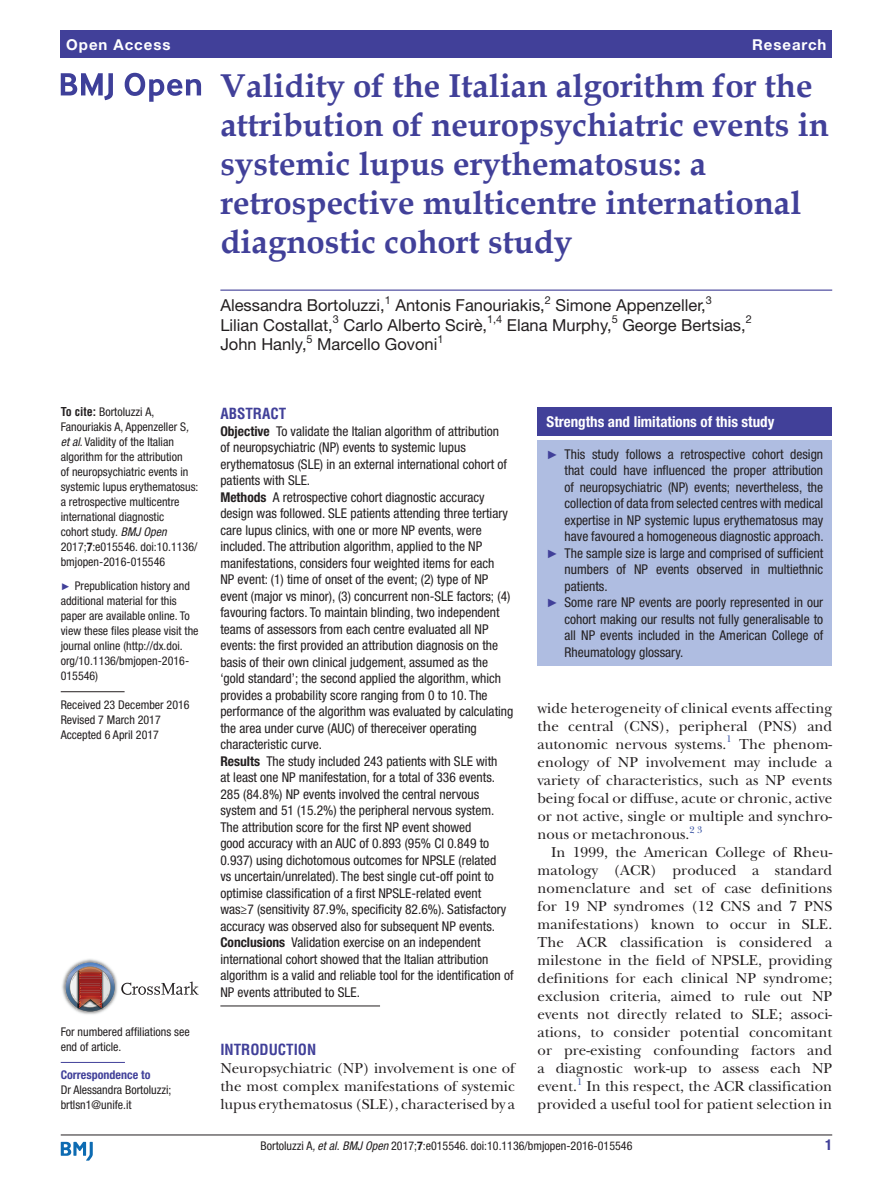
<style>
.page{position:relative;width:893px;height:1191px;background:#fff}
.page>*{position:absolute;margin:0;border:0;box-sizing:border-box;transform-origin:0 0}
.t1{font:700 33px/39px "Book Antiqua";color:#414099}
.t2{font:16.5px "Helvetica Neue LT Std";color:#231f20}
.t3{font:15px/18px "New Baskerville";color:#231f20;text-align:justify}
.t4{font:700 condensed 15px "Helvetica Neue LT Std";color:#fff}
.t5{font:700 15px "Helvetica Neue LT Std";letter-spacing:.065em;color:#fff}
.t6{font:700 condensed 15px "Helvetica LT Std";color:#414099}
.t7{font:700 condensed 15px "Helvetica";color:#414099}
.t8{font:700 condensed 15px "Helvetica Neue LT Std";color:#414099}
.t9{font:condensed 13.5px/16.5px "Helvetica Neue LT Std";color:#231f20}
.t10{font:condensed 12px/15px "Helvetica Neue LT Std";color:#231f20}
.t11{font:700 condensed 12px "Helvetica Neue LT Std";color:#414099}
.t12{font:10.95px "Helvetica Neue LT Std";color:#231f20}
.t13{font:9.9px "New Baskerville";color:#3853a3}
.s1{font-family:"Helvetica LT Std";font-weight:700}
.s2{font-style:italic}
.s3{font-weight:700}
.s4{font-family:"Arial";font-stretch:normal;font-size:9.75px;color:#414099}
.s5{font-family:"Arial";font-stretch:normal;font-size:12px;color:#414099}
</style>
<div class="page">
<hr style="left:61px;top:1134px;width:771px;height:1px;background:#231f20">
<svg style="left:61px;top:1141px;width:32px;height:19px"></svg>
<div style="left:61px;top:31px;width:771px;height:27px;background:#414099"></div>
<hr style="left:220px;top:289px;width:612px;height:2px;background:#414099">
<hr style="left:61px;top:691px;width:64px;height:1px;background:#231f20">
<hr style="left:61px;top:1062px;width:64px;height:1px;background:#414099">
<svg style="left:61px;top:73px;width:52px;height:27px"></svg>
<svg style="left:125px;top:73px;width:76px;height:29px"></svg>
<img style="left:62px;top:959px;width:56px;height:56px">
<svg style="left:66px;top:962px;width:49px;height:49px;background:#a28489"></svg>
<svg style="left:121px;top:981px;width:78px;height:13px"></svg>
<hr style="left:220px;top:1005px;width:160px;height:1px;background:#231f20">
<div style="left:538px;top:407px;width:294px;height:29px;background:#414099"></div>
<div style="left:538px;top:440px;width:294px;height:226px;background:#afbde1"></div>
<p class="t5" style="left:66px;top:35px;width:106px">Open Access</p>
<p class="t10" style="left:61px;top:404px;width:139px"><span class="s1">To cite:</span> Bortoluzzi A,<br>Fanouriakis A, Appenzeller S<span class="s2">, et al</span>. Validity of the Italian algorithm for the attribution<br>of neuropsychiatric events in systemic lupus erythematosus: a retrospective multicentre international diagnostic<br>cohort study. <span class="s2">BMJ Open<br></span>2017;<span class="s3">7</span>:e015546. doi:10.1136/ bmjopen-2016-015546</p>
<p class="t10" style="left:61px;top:578px;width:139px"><span class="s4">►</span> Prepublication history and additional material for this paper are available online. To view these files please visit the journal online (http://dx.doi. org/10.1136/bmjopen-2016-<br>015546)</p>
<p class="t10" style="left:61px;top:697px;width:130px">Received 23 December 2016<br>Revised 7 March 2017<br>Accepted 6 April 2017</p>
<p class="t10" style="left:61px;top:1024px;width:130px">For numbered affiliations see end of article.</p>
<p class="t11" style="left:61px;top:1067px;width:91px">Correspondence to</p>
<p class="t10" style="left:61px;top:1082px;width:112px">Dr Alessandra Bortoluzzi; brtlsn1@unife.it</p>
<p class="t5" style="left:752px;top:35px;width:76px">Research</p>
<h1 class="t1" style="left:220px;top:66px;width:610px">Validity of the Italian algorithm for the attribution of neuropsychiatric events in systemic lupus erythematosus: a retrospective multicentre international diagnostic cohort study</h1>
<p class="t2" style="left:220px;top:296px;width:166px">Alessandra Bortoluzzi,</p>
<p class="t12" style="left:385px;top:293px;width:8px">1</p>
<p class="t2" style="left:395px;top:296px;width:151px">Antonis Fanouriakis,</p>
<p class="t12" style="left:545px;top:293px;width:8px">2</p>
<p class="t2" style="left:555px;top:296px;width:152px">Simone Appenzeller,</p>
<p class="t12" style="left:706px;top:293px;width:8px">3</p>
<p class="t2" style="left:220px;top:315px;width:114px">Lilian Costallat,</p>
<p class="t12" style="left:333px;top:313px;width:8px">3</p>
<p class="t2" style="left:343px;top:315px;width:145px">Carlo Alberto Scirè,</p>
<p class="t12" style="left:487px;top:313px;width:17px">1,4</p>
<p class="t2" style="left:507px;top:315px;width:106px">Elana Murphy,</p>
<p class="t12" style="left:612px;top:313px;width:8px">5</p>
<p class="t2" style="left:622px;top:315px;width:125px">George Bertsias,</p>
<p class="t12" style="left:746px;top:313px;width:8px">2</p>
<p class="t2" style="left:220px;top:335px;width:88px">John Hanly,</p>
<p class="t12" style="left:307px;top:332px;width:8px">5</p>
<p class="t2" style="left:317px;top:335px;width:122px">Marcello Govoni</p>
<p class="t12" style="left:437px;top:332px;width:8px">1</p>
<p class="t7" style="left:220px;top:404px;width:67px">ABSTRACT</p>
<p class="t9" style="left:220px;top:423px;width:295px"><span class="s3">Objective</span> To validate the Italian algorithm of attribution<br>of neuropsychiatric (NP) events to systemic lupus erythematosus (SLE) in an external international cohort of patients with SLE.<br><span class="s3">Methods</span> A retrospective cohort diagnostic accuracy design was followed. SLE patients attending three tertiary care lupus clinics, with one or more NP events, were included. The attribution algorithm, applied to the NP manifestations, considers four weighted items for each<br>NP event: (1) time of onset of the event; (2) type of NP event (major vs minor), (3) concurrent non-SLE factors; (4) favouring factors. To maintain blinding, two independent teams of assessors from each centre evaluated all NP events: the first provided an attribution diagnosis on the basis of their own clinical judgement, assumed as the ‘gold standard’; the second applied the algorithm, which provides a probability score ranging from 0 to 10. The performance of the algorithm was evaluated by calculating the area under curve (AUC) of thereceiver operating characteristic curve.<br><span class="s3">Results</span> The study included 243 patients with SLE with<br>at least one NP manifestation, for a total of 336 events.<br>285 (84.8%) NP events involved the central nervous system and 51 (15.2%) the peripheral nervous system.<br>The attribution score for the first NP event showed<br>good accuracy with an AUC of 0.893 (95% CI 0.849 to 0.937) using dichotomous outcomes for NPSLE (related<br>vs uncertain/unrelated). The best single cut-off point to optimise classification of a first NPSLE-related event was≥7 (sensitivity 87.9%, specificity 82.6%). Satisfactory accuracy was observed also for subsequent NP events.<br><span class="s3">Conclusions</span> Validation exercise on an independent international cohort showed that the Italian attribution algorithm is a valid and reliable tool for the identification of NP events attributed to SLE.</p>
<p class="t6" style="left:220px;top:1040px;width:97px">INTRODUCTION</p>
<p class="t3" style="left:220px;top:1059px;width:296px">Neuropsychiatric (NP) involvement is one of the most complex manifestations of systemic lupus erythematosus (SLE), characterised by a</p>
<p class="t4" style="left:547px;top:413px;width:229px">Strengths and limitations of this study</p>
<p class="t9" style="left:547px;top:446px;width:278px"><span class="s5">►</span> This study follows a retrospective cohort design</p>
<p class="t9" style="left:565px;top:462px;width:260px">that could have influenced the proper attribution</p>
<p class="t9" style="left:565px;top:479px;width:260px">of neuropsychiatric (NP) events; nevertheless, the</p>
<p class="t9" style="left:565px;top:495px;width:260px">collection of data from selected centres with medical</p>
<p class="t9" style="left:565px;top:512px;width:260px">expertise in NP systemic lupus erythematosus may</p>
<p class="t9" style="left:565px;top:528px;width:261px">have favoured a homogeneous diagnostic approach.</p>
<p class="t9" style="left:547px;top:545px;width:278px"><span class="s5">►</span> The sample size is large and comprised of sufficient</p>
<p class="t9" style="left:565px;top:561px;width:260px">numbers of NP events observed in multiethnic</p>
<p class="t9" style="left:565px;top:578px;width:45px">patients.</p>
<p class="t9" style="left:547px;top:594px;width:278px"><span class="s5">►</span> Some rare NP events are poorly represented in our</p>
<p class="t9" style="left:565px;top:611px;width:260px">cohort making our results not fully generalisable to</p>
<p class="t9" style="left:565px;top:627px;width:260px">all NP events included in the American College of</p>
<p class="t9" style="left:565px;top:644px;width:120px">Rheumatology glossary.</p>
<p class="t3" style="left:538px;top:699px;width:296px">wide heterogeneity of clinical events affecting the central (CNS), peripheral (PNS) and autonomic nervous systems.</p>
<p class="t13" style="left:726px;top:733px;width:7px">1</p>
<p class="t3" style="left:538px;top:735px;width:296px;text-indent:202px">The phenom&shy;enology of NP involvement may include a variety of characteristics, such as NP events being focal or diffuse, acute or chronic, active or not active, single or multiple and synchro&shy;nous or metachronous.<sup>2</sup> <sup>3</sup></p>
<p class="t3" style="left:538px;top:843px;width:296px;text-indent:14px">In 1999, the American College of Rheu&shy;matology (ACR) produced a standard nomenclature and set of case definitions for 19 NP syndromes (12 CNS and 7 PNS manifestations) known to occur in SLE.<br>The ACR classification is considered a milestone in the field of NPSLE, providing definitions for each clinical NP syndrome; exclusion criteria, aimed to rule out NP events not directly related to SLE; associ&shy;ations, to consider potential concomitant or pre-existing confounding factors and a diagnostic work-up to assess each NP event.<sup>1</sup> In this respect, the ACR classification provided a useful tool for patient selection in</p>
<p class="t10" style="left:261px;top:1137px;width:373px">Bortoluzzi A<span class="s2">, et al</span>. <span class="s2">BMJ Open</span> 2017;<span class="s3">7</span>:e015546. doi:10.1136/bmjopen-2016-015546</p>
<p class="t8" style="left:825px;top:1135px;width:9px">1</p>
</div>
